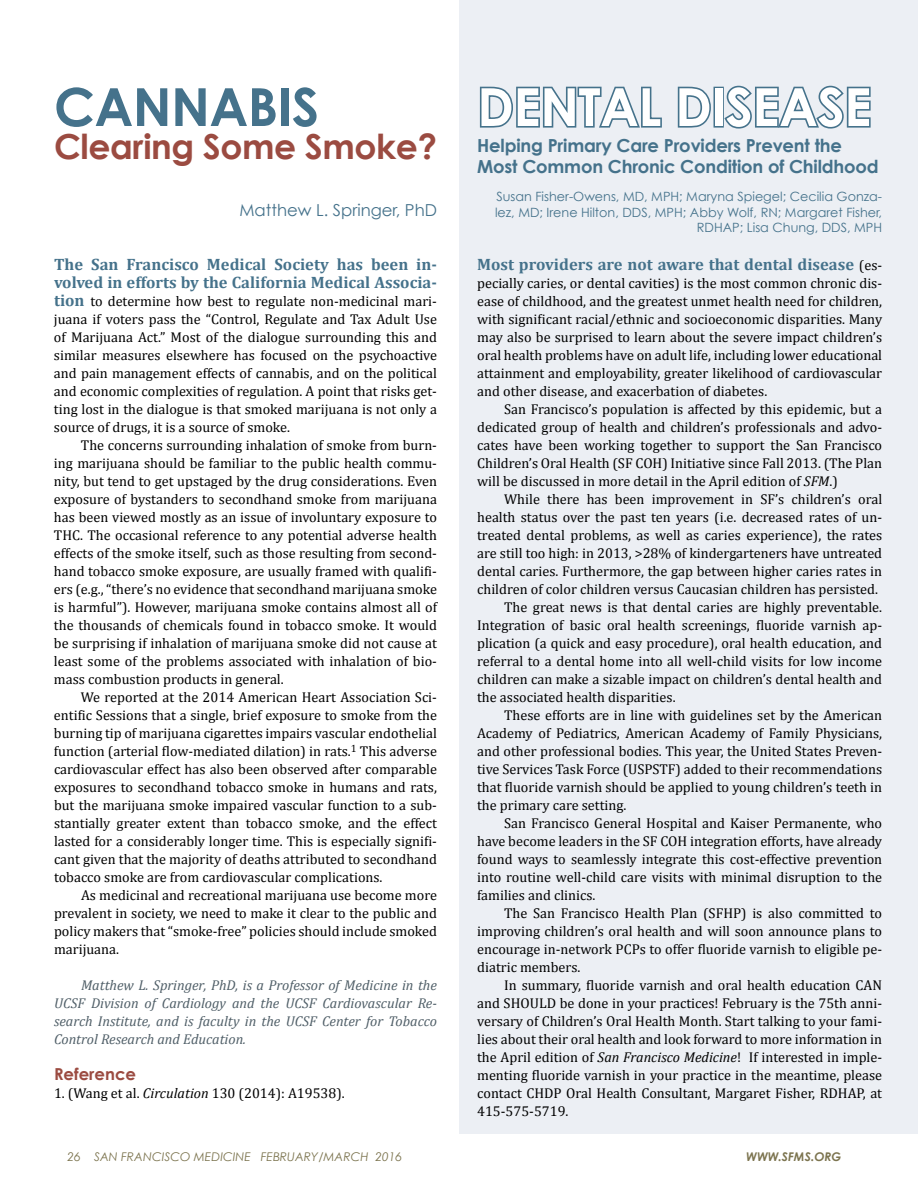
<style>
.page{position:relative;width:918px;height:1188px;background:#fff}
.page>*{position:absolute;margin:0;border:0;box-sizing:border-box;transform-origin:0 0}
.t1{font:700 52.5px "Century Gothic";letter-spacing:-.01em;color:#fff}
.t2{font:700 52.5px "Century Gothic";letter-spacing:-.01em;color:#45728b}
.t3{font:700 34.5px "Century Gothic";letter-spacing:-.01em;color:#9b4b41}
.t4{font:700 18px/21px "Century Gothic";letter-spacing:-.01em;color:#45728b}
.t5{font:700 16.5px/18px "Cambria";color:#45728b}
.t6{font:16.5px "Century Gothic";color:#45728b}
.t7{font:700 16.5px "Century Gothic";color:#9b4b41}
.t8{font:14.25px/18px "Cambria";color:#000;text-align:justify}
.t9{font:italic 14.25px/18px "Cambria";color:#505f68;text-align:justify}
.t10{font:12.75px/15.3px "Century Gothic";color:#45728b;text-align:right}
.t11{font:italic 12px "Century Gothic";color:#7c744f}
.t12{font:italic 700 12px "Century Gothic";color:#7c744f}
.s1{font-weight:700;font-size:16.5px;color:#45728b}
.s2{font-style:italic}
.s3{font-weight:400;font-size:14.25px;color:#000}
</style>
<div class="page">
<div style="left:459px;top:0;width:459px;height:1134px;background:#eceff4"></div>
<svg style="left:479px;top:86px;width:183px;height:42px"></svg>
<svg style="left:677px;top:86px;width:34px;height:42px"></svg>
<div style="left:714px;top:87px;width:10px;height:41px;border:3px solid #45728b"></div>
<svg style="left:722px;top:85px;width:149px;height:44px"></svg>
<h1 class="t2" style="left:54px;top:74px;width:267px">CANNABIS</h1>
<h2 class="t3" style="left:54px;top:125px;width:385px">Clearing Some Smoke?</h2>
<p class="t6" style="left:239px;top:200px;width:199px">Matthew L. Springer, PhD</p>
<p class="t5" style="left:54px;top:255px;width:385px">The San Francisco Medical Society has been in&shy;volved in efforts by the California Medical Associa-</p>
<p class="t8" style="left:54px;top:292px;width:385px"><span class="s1">tion</span> to determine how best to regulate non-medicinal mari&shy;juana if voters pass the “Control, Regulate and Tax Adult Use of Marijuana Act.” Most of the dialogue surrounding this and similar measures elsewhere has focused on the psychoactive and pain management effects of cannabis, and on the political and economic complexities of regulation. A point that risks get&shy;ting lost in the dialogue is that smoked marijuana is not only a source of drugs, it is a source of smoke.</p>
<p class="t8" style="left:54px;top:436px;width:385px;text-indent:27px">The concerns surrounding inhalation of smoke from burn&shy;ing marijuana should be familiar to the public health commu&shy;nity, but tend to get upstaged by the drug considerations. Even exposure of bystanders to secondhand smoke from marijuana has been viewed mostly as an issue of involuntary exposure to THC. The occasional reference to any potential adverse health effects of the smoke itself, such as those resulting from second&shy;hand tobacco smoke exposure, are usually framed with qualifi&shy;ers (e.g., “there’s no evidence that secondhand marijuana smoke is harmful”). However, marijuana smoke contains almost all of the thousands of chemicals found in tobacco smoke. It would be surprising if inhalation of marijuana smoke did not cause at least some of the problems associated with inhalation of bio&shy;mass combustion products in general.</p>
<p class="t8" style="left:54px;top:688px;width:385px;text-indent:27px">We reported at the 2014 American Heart Association Sci&shy;entific Sessions that a single, brief exposure to smoke from the burning tip of marijuana cigarettes impairs vascular endothelial function (arterial flow-mediated dilation) in rats.<sup>1</sup> This adverse cardiovascular effect has also been observed after comparable exposures to secondhand tobacco smoke in humans and rats, but the marijuana smoke impaired vascular function to a sub&shy;stantially greater extent than tobacco smoke, and the effect lasted for a considerably longer time. This is especially signifi&shy;cant given that the majority of deaths attributed to secondhand tobacco smoke are from cardiovascular complications.</p>
<p class="t8" style="left:54px;top:886px;width:385px;text-indent:27px">As medicinal and recreational marijuana use become more prevalent in society, we need to make it clear to the public and policy makers that “smoke-free” policies should include smoked marijuana.</p>
<p class="t9" style="left:54px;top:976px;width:385px;text-indent:27px">Matthew L. Springer, PhD, is a Professor of Medicine in the UCSF Division of Cardiology and the UCSF Cardiovascular Re&shy;search Institute, and is faculty in the UCSF Center for Tobacco Control Research and Education.</p>
<p class="t7" style="left:54px;top:1064px;width:84px">Reference</p>
<p class="t8" style="left:54px;top:1084px;width:292px">1. (Wang et al. <span class="s2">Circulation</span> 130 (2014): A19538).</p>
<h1 class="t1" style="left:477px;top:74px;width:396px">DENTAL DISEASE</h1>
<p class="t4" style="left:477px;top:134px;width:403px">Helping Primary Care Providers Prevent the<br>Most Common Chronic Condition of Childhood</p>
<p class="t10" style="left:495px;top:189px;width:389px">Susan Fisher-Owens, MD, MPH; Maryna Spiegel; Cecilia Gonza&shy;lez, MD; Irene Hilton, DDS, MPH; Abby Wolf, RN; Margaret Fisher,<br>RDHAP; Lisa Chung, DDS, MPH</p>
<p class="t5" style="left:477px;top:255px;width:406px">Most providers are not aware that dental disease <span class="s3">(es-</span></p>
<p class="t8" style="left:477px;top:274px;width:407px">pecially caries, or dental cavities) is the most common chronic dis&shy;ease of childhood, and the greatest unmet health need for children, with significant racial/ethnic and socioeconomic disparities. Many may also be surprised to learn about the severe impact children’s oral health problems have on adult life, including lower educational attainment and employability, greater likelihood of cardiovascular and other disease, and exacerbation of diabetes.</p>
<p class="t8" style="left:477px;top:400px;width:407px;text-indent:27px">San Francisco’s population is affected by this epidemic, but a dedicated group of health and children’s professionals and advo&shy;cates have been working together to support the San Francisco Children’s Oral Health (SF COH) Initiative since Fall 2013. (The Plan will be discussed in more detail in the April edition of <span class="s2">SFM</span>.)</p>
<p class="t8" style="left:504px;top:490px;width:380px">While there has been improvement in SF’s children’s oral</p>
<p class="t8" style="left:477px;top:508px;width:406px">health status over the past ten years (i.e. decreased rates of un-</p>
<p class="t8" style="left:477px;top:526px;width:407px">treated dental problems, as well as caries experience), the rates</p>
<p class="t8" style="left:477px;top:544px;width:407px">are still too high: in 2013, &gt;28% of kindergarteners have untreated</p>
<p class="t8" style="left:477px;top:562px;width:406px">dental caries. Furthermore, the gap between higher caries rates in</p>
<p class="t8" style="left:477px;top:580px;width:402px">children of color children versus Caucasian children has persisted.</p>
<p class="t8" style="left:504px;top:598px;width:379px">The great news is that dental caries are highly preventable.</p>
<p class="t8" style="left:477px;top:616px;width:406px">Integration of basic oral health screenings, fluoride varnish ap-</p>
<p class="t8" style="left:477px;top:634px;width:406px">plication (a quick and easy procedure), oral health education, and</p>
<p class="t8" style="left:477px;top:652px;width:407px">referral to a dental home into all well-child visits for low income</p>
<p class="t8" style="left:477px;top:670px;width:407px">children can make a sizable impact on children’s dental health and</p>
<p class="t8" style="left:477px;top:688px;width:200px">the associated health disparities.</p>
<p class="t8" style="left:504px;top:706px;width:380px">These efforts are in line with guidelines set by the American</p>
<p class="t8" style="left:477px;top:724px;width:407px">Academy of Pediatrics, American Academy of Family Physicians,</p>
<p class="t8" style="left:477px;top:742px;width:406px">and other professional bodies. This year, the United States Preven-</p>
<p class="t8" style="left:477px;top:760px;width:407px">tive Services Task Force (USPSTF) added to their recommendations</p>
<p class="t8" style="left:477px;top:778px;width:407px">that fluoride varnish should be applied to young children’s teeth in</p>
<p class="t8" style="left:477px;top:796px;width:151px">the primary care setting.</p>
<p class="t8" style="left:504px;top:814px;width:380px">San Francisco General Hospital and Kaiser Permanente, who</p>
<p class="t8" style="left:477px;top:832px;width:406px">have become leaders in the SF COH integration efforts, have already</p>
<p class="t8" style="left:477px;top:850px;width:407px">found ways to seamlessly integrate this cost-effective prevention</p>
<p class="t8" style="left:477px;top:868px;width:406px">into routine well-child care visits with minimal disruption to the</p>
<p class="t8" style="left:477px;top:886px;width:120px">families and clinics.</p>
<p class="t8" style="left:504px;top:904px;width:380px">The San Francisco Health Plan (SFHP) is also committed to</p>
<p class="t8" style="left:477px;top:922px;width:406px">improving children’s oral health and will soon announce plans to</p>
<p class="t8" style="left:477px;top:940px;width:407px">encourage in-network PCPs to offer fluoride varnish to eligible pe-</p>
<p class="t8" style="left:477px;top:958px;width:105px">diatric members.</p>
<p class="t8" style="left:504px;top:976px;width:380px">In summary, fluoride varnish and oral health education CAN</p>
<p class="t8" style="left:477px;top:994px;width:406px">and SHOULD be done in your practices! February is the 75th anni-</p>
<p class="t8" style="left:477px;top:1012px;width:407px">versary of Children’s Oral Health Month. Start talking to your fami-</p>
<p class="t8" style="left:477px;top:1030px;width:406px">lies about their oral health and look forward to more information in</p>
<p class="t8" style="left:477px;top:1048px;width:406px">the April edition of <span class="s2">San Francisco Medicine</span>! If interested in imple-</p>
<p class="t8" style="left:477px;top:1066px;width:406px">menting fluoride varnish in your practice in the meantime, please</p>
<p class="t8" style="left:477px;top:1084px;width:406px">contact CHDP Oral Health Consultant, Margaret Fisher, RDHAP, at</p>
<p class="t8" style="left:477px;top:1102px;width:93px">415-575-5719.</p>
<p class="t11" style="left:68px;top:1149px;width:336px">26 SAN FRANCISCO MEDICINE FEBRUARY/MARCH 2016</p>
<p class="t12" style="left:746px;top:1149px;width:97px">WWW.SFMS.ORG</p>
</div>
